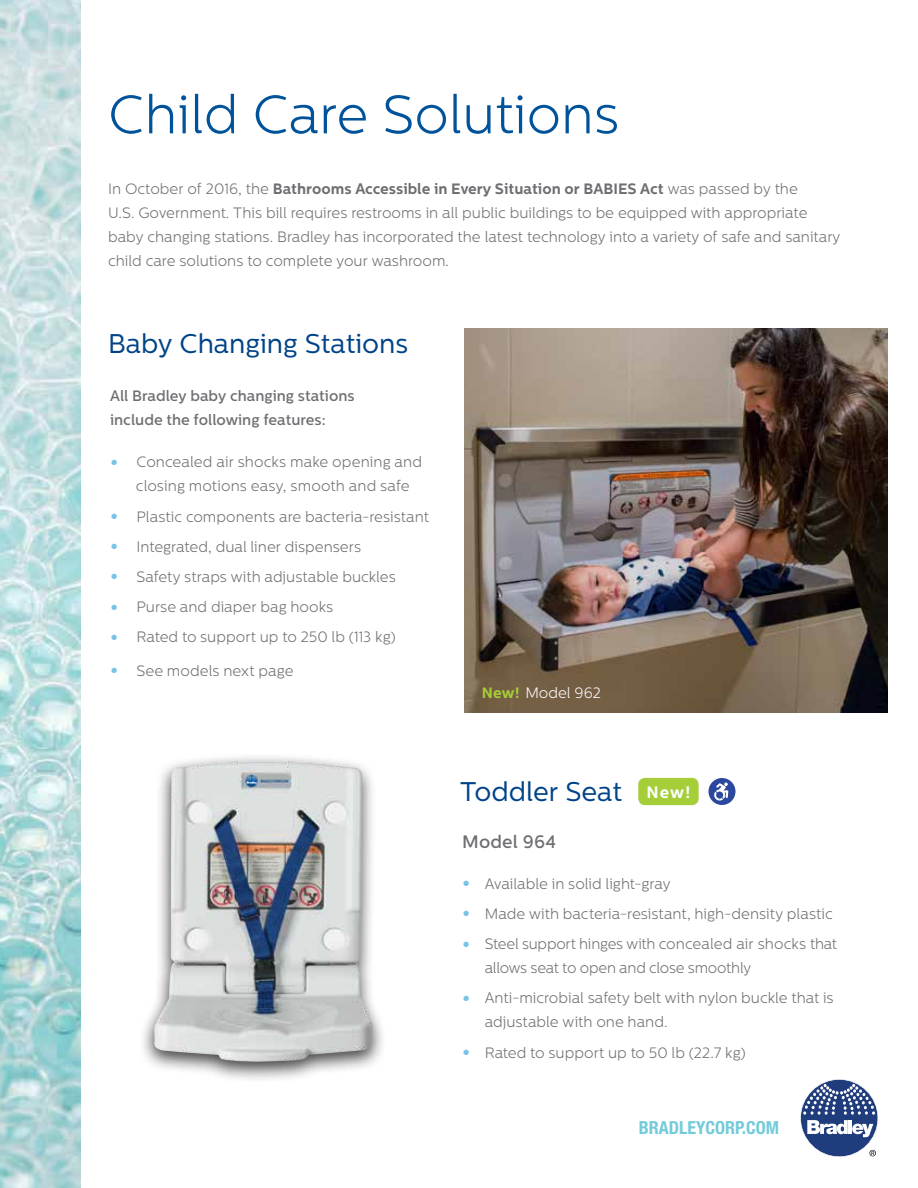
<style>
.page{position:relative;width:918px;height:1188px;background:#fff}
.page>*{position:absolute;margin:0;border:0;box-sizing:border-box;transform-origin:0 0}
.t1{font:300 54px "Centrale Sans";color:#00539b}
.t2{font:27px "Centrale Sans";color:#004389}
.t3{font:700 condensed 18px "Helvetica Neue";color:#73cbd9}
.t4{font:500 18px "Centrale Sans";letter-spacing:.01em;color:#6d6e71}
.t5{font:300 15px/30.3px "Centrale Sans";color:#6d6e71}
.t6{font:500 15px/24px "Centrale Sans";color:#6d6e71}
.t7{font:300 15px "Centrale Sans";color:#fff}
.s1{font-weight:700}
.s2{color:#fff}
.s3{font-weight:700;color:#a6ce39}
.s4{font-weight:700;font-size:16.5px;color:#fff}
</style>
<div class="page">
<svg style="left:800px;top:1079px;width:78px;height:78px"></svg>
<img style="left:0;top:0;width:81px;height:1188px">
<div style="left:139px;top:753px;width:248px;height:330px;background:#000;opacity:.75"></div>
<img style="left:153px;top:761px;width:220px;height:303px">
<div style="left:638px;top:778px;width:61px;height:27px;background:#a6ce39;border-radius:7px"></div>
<div style="left:708px;top:778px;width:27px;height:27px;background:#2b489e;border-radius:50%"></div>
<svg style="left:714px;top:782px;width:14px;height:19px"></svg>
<img style="left:464px;top:329px;width:424px;height:383px">
<h1 class="t1" style="left:108px;top:84px;width:513px">Child Care Solutions</h1>
<p class="t5" style="left:108px;top:177px;width:734px;line-height:24px">In October of 2016, the <span class="s1">Bathrooms Accessible in Every Situation or BABIES Act</span> was passed by the<br>U.S. Government. This bill requires restrooms in all public buildings to be equipped with appropriate baby changing stations. Bradley has incorporated the latest technology into a variety of safe and sanitary child care solutions to complete your washroom.</p>
<h2 class="t2" style="left:108px;top:328px;width:302px">Baby Changing Stations</h2>
<p class="t6" style="left:110px;top:384px;width:246px">All Bradley baby changing stations include the following features:</p>
<p class="t5" style="left:133px;top:450px;width:291px;line-height:24px">Concealed air shocks make opening and <span class="s2">.</span>closing motions easy, smooth and safe</p>
<p class="t5" style="left:136px;top:501px;width:294px">Plastic components are bacteria-resistant Integrated, dual liner dispensers<br>Safety straps with adjustable buckles Purse and diaper bag hooks<br>Rated to support up to 250 lb (113 kg)</p>
<p class="t5" style="left:136px;top:655px;width:159px">See models next page</p>
<p class="t7" style="left:482px;top:685px;width:121px"><span class="s3">New!</span> Model 962</p>
<h2 class="t2" style="left:460px;top:776px;width:232px">Toddler Seat <span class="s4">New!</span></h2>
<p class="t4" style="left:462px;top:831px;width:95px">Model 964</p>
<p class="t5" style="left:485px;top:868px;width:354px">Available in solid light-gray<br>Made with bacteria-resistant, high-density plastic<br>Steel support hinges with concealed air shocks that</p>
<p class="t5" style="left:485px;top:953px;width:351px">allows seat to open and close smoothly<br>Anti-microbial safety belt with nylon buckle that is</p>
<p class="t5" style="left:485px;top:1007px;width:263px">adjustable with one hand.<br>Rated to support up to 50 lb (22.7 kg)</p>
<p class="t3" style="left:639px;top:1116px;width:142px">BRADLEYCORP.COM</p>
</div>
